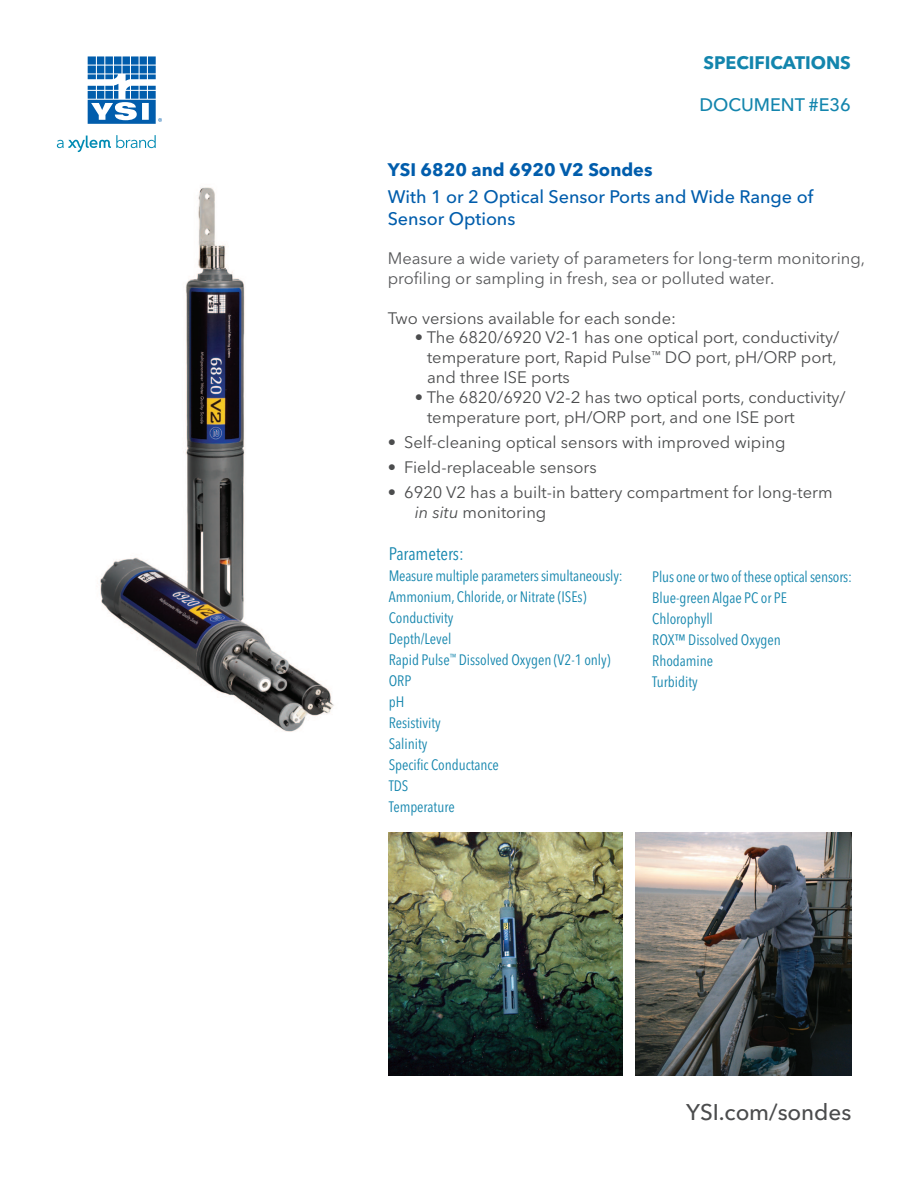
<style>
.page{position:relative;width:918px;height:1188px;background:#fff}
.page>*{position:absolute;margin:0;border:0;box-sizing:border-box;transform-origin:0 0}
.t1{font:500 22.5px "Avenir Next LT Pro";letter-spacing:-.005em;color:#4b4c4d}
.t2{font:500 18px/21.6px "Avenir Next LT Pro";color:#015dac}
.t3{font:700 18px "Avenir Next LT Pro";color:#015dac}
.t4{font:700 18px "Avenir Next LT Pro";letter-spacing:-.005em;color:#1385ad}
.t5{font:500 18px "Avenir Next LT Pro";letter-spacing:-.005em;color:#1385ad}
.t6{font:condensed 18px "Avenir Next LT Pro";color:#1385ad}
.t7{font:16.5px/19.8px "Avenir Next LT Pro";color:#4b4c4d}
.t8{font:16.5px/19.8px "Avenir Next LT Pro";color:#57585a}
.t9{font:condensed 15px/21px "Avenir Next LT Pro";color:#1385ad}
.s1{font-style:italic}
</style>
<div class="page">
<svg style="left:88px;top:56px;width:74px;height:68px"></svg>
<svg style="left:57px;top:135px;width:99px;height:17px"></svg>
<img style="left:100px;top:187px;width:234px;height:545px">
<img style="left:389px;top:833px;width:233px;height:243px">
<img style="left:635px;top:833px;width:216px;height:243px">
<p class="t4" style="left:703px;top:52px;width:149px">SPECIFICATIONS</p>
<p class="t5" style="left:700px;top:94px;width:153px">DOCUMENT #E36</p>
<p class="t3" style="left:388px;top:158px;width:266px">YSI 6820 and 6920 V2 Sondes</p>
<p class="t2" style="left:388px;top:186px;width:427px">With 1 or 2 Optical Sensor Ports and Wide Range of<br>Sensor Options</p>
<p class="t8" style="left:388px;top:248px;width:479px">Measure a wide variety of parameters for long-term monitoring, profiling or sampling in fresh, sea or polluted water.</p>
<p class="t7" style="left:388px;top:308px;width:290px">Two versions available for each sonde:</p>
<p class="t7" style="left:427px;top:328px;width:414px;text-indent:-12px">• The 6820/6920 V2-1 has one optical port, conductivity/ temperature port, Rapid Pulse<sup>™</sup> DO port, pH/ORP port, and three ISE ports</p>
<p class="t7" style="left:427px;top:387px;width:420px;text-indent:-12px">• The 6820/6920 V2-2 has two optical ports, conductivity/ temperature port, pH/ORP port, and one ISE port</p>
<p class="t7" style="left:388px;top:432px;width:399px">• Self-cleaning optical sensors with improved wiping</p>
<p class="t7" style="left:388px;top:457px;width:211px">• Field-replaceable sensors</p>
<p class="t7" style="left:415px;top:482px;width:419px;text-indent:-27px">• 6920 V2 has a built-in battery compartment for long-term <span class="s1">in situ</span> monitoring</p>
<p class="t6" style="left:389px;top:543px;width:76px">Parameters:</p>
<p class="t9" style="left:389px;top:565px;width:235px">Measure multiple parameters simultaneously:<br>Ammonium, Chloride, or Nitrate (ISEs)<br>Conductivity<br>Depth/Level<br>Rapid Pulse<sup>™</sup> Dissolved Oxygen (V2-1 only)<br>ORP<br>pH<br>Resistivity<br>Salinity<br>Specific Conductance<br>TDS<br>Temperature</p>
<p class="t9" style="left:652px;top:566px;width:201px">Plus one or two of these optical sensors:<br>Blue-green Algae PC or PE<br>Chlorophyll<br>ROX™ Dissolved Oxygen<br>Rhodamine<br>Turbidity</p>
<h1 class="t1" style="left:686px;top:1099px;width:167px">YSI.com/sondes</h1>
</div>
